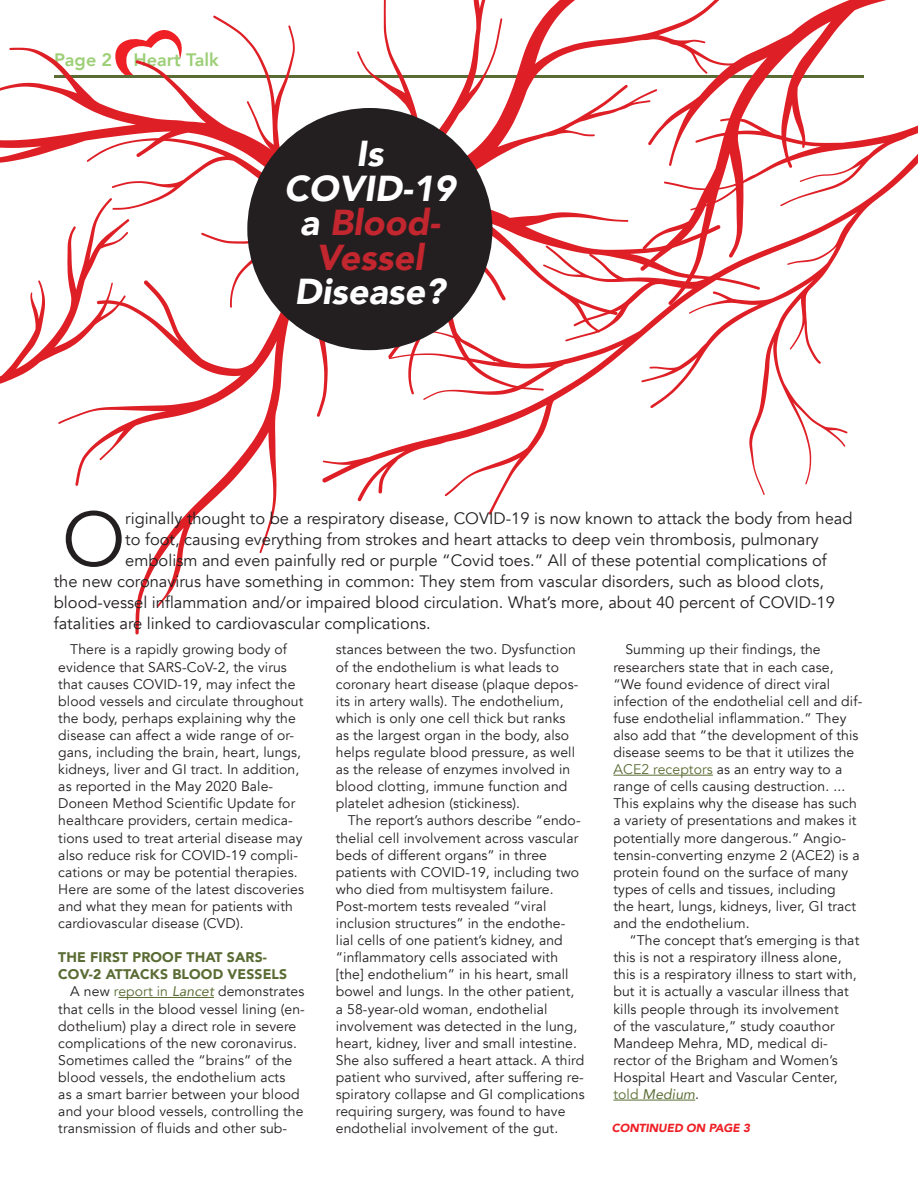
<style>
.page{position:relative;width:918px;height:1188px;background:#fff}
.page>*{position:absolute;margin:0;border:0;box-sizing:border-box;transform-origin:0 0}
.t1{font:75.75px "Avenir";color:#231f20}
.t2{font:italic 900 36px/34.5px "Avenir";color:#fff;text-align:center}
.t3{font:800 18px "Avenir";color:#9dcf77}
.t4{font:16.5px "Avenir";color:#231f20}
.t5{font:13.95px/17.1px "Avenir";letter-spacing:.01em;color:#231f20}
.t6{font:900 13.95px/17.1px "Avenir";letter-spacing:.01em;color:#5a6c34}
.t7{font:italic 900 11.7px "Avenir";letter-spacing:-.01em;color:#ee2026}
.s1{color:#c2262e}
.s2{color:#5a6c34}
.s3{font-style:italic;color:#5a6c34}
</style>
<div class="page">
<hr style="left:118px;top:997px;width:96px;height:1px;background:#5a6c34">
<hr style="left:613px;top:775px;width:100px;height:1px;background:#5a6c34">
<hr style="left:613px;top:1100px;width:82px;height:1px;background:#5a6c34">
<svg style="left:0;top:47px;width:58px;height:116px"></svg>
<svg style="left:760px;top:0;width:158px;height:495px"></svg>
<svg style="left:58px;top:0;width:702px;height:635px"></svg>
<div style="left:247px;top:108px;width:245px;height:242px;background:#231f20;border-radius:50%"></div>
<svg style="left:0;top:198px;width:129px;height:197px"></svg>
<p class="t3" style="left:54px;top:45px;width:166px">Page 2 Heart Talk</p>
<p class="t2" style="left:284px;top:136px;width:173px">Is<br>COVID-19 a <span class="s1">Blood-<br>Vessel<br></span>Disease?</p>
<p class="t1" style="left:62px;top:494px;width:65px">O</p>
<p class="t4" style="left:125px;top:508px;width:729px">riginally thought to be a respiratory disease, COVID-19 is now known to attack the body from head</p>
<p class="t4" style="left:125px;top:529px;width:695px">to foot, causing everything from strokes and heart attacks to deep vein thrombosis, pulmonary</p>
<p class="t4" style="left:125px;top:550px;width:703px">embolism and even painfully red or purple “Covid toes.” All of these potential complications of</p>
<p class="t4" style="left:54px;top:571px;width:772px">the new coronavirus have something in common: They stem from vascular disorders, such as blood clots,</p>
<p class="t4" style="left:54px;top:592px;width:783px">blood-vessel inflammation and/or impaired blood circulation. What’s more, about 40 percent of COVID-19</p>
<p class="t4" style="left:54px;top:613px;width:378px">fatalities are linked to cardiovascular complications.</p>
<p class="t5" style="left:58px;top:641px;width:247px;text-indent:12px">There is a rapidly growing body of evidence that SARS-CoV-2, the virus that causes COVID-19, may infect the blood vessels and circulate throughout the body, perhaps explaining why the disease can affect a wide range of or&shy;gans, including the brain, heart, lungs, kidneys, liver and GI tract. In addition, as reported in the May 2020 Bale-Doneen Method Scientific Update for healthcare providers, certain medica&shy;tions used to treat arterial disease may also reduce risk for COVID-19 compli&shy;cations or may be potential therapies.<br>Here are some of the latest discoveries and what they mean for patients with cardiovascular disease (CVD).</p>
<p class="t6" style="left:58px;top:948px;width:230px">THE FIRST PROOF THAT SARS-<br>COV-2 ATTACKS BLOOD VESSELS</p>
<p class="t5" style="left:58px;top:983px;width:248px;text-indent:12px">A new <span class="s2">report in</span> <span class="s3">Lancet</span> demonstrates that cells in the blood vessel lining (en&shy;dothelium) play a direct role in severe complications of the new coronavirus.<br>Sometimes called the “brains” of the blood vessels, the endothelium acts<br>as a smart barrier between your blood and your blood vessels, controlling the transmission of fluids and other sub-</p>
<p class="t5" style="left:336px;top:641px;width:244px">stances between the two. Dysfunction of the endothelium is what leads to coronary heart disease (plaque depos&shy;its in artery walls). The endothelium, which is only one cell thick but ranks as the largest organ in the body, also helps regulate blood pressure, as well as the release of enzymes involved in blood clotting, immune function and platelet adhesion (stickiness).</p>
<p class="t5" style="left:336px;top:812px;width:250px;text-indent:12px">The report’s authors describe “endo&shy;thelial cell involvement across vascular beds of different organs” in three patients with COVID-19, including two who died from multisystem failure.<br>Post-mortem tests revealed “viral inclusion structures” in the endothe&shy;lial cells of one patient’s kidney, and “inflammatory cells associated with [the] endothelium” in his heart, small bowel and lungs. In the other patient, a 58-year-old woman, endothelial involvement was detected in the lung, heart, kidney, liver and small intestine.<br>She also suffered a heart attack. A third patient who survived, after suffering re&shy;spiratory collapse and GI complications requiring surgery, was found to have endothelial involvement of the gut.</p>
<p class="t5" style="left:613px;top:641px;width:250px;text-indent:12px">Summing up their findings, the researchers state that in each case, “We found evidence of direct viral infection of the endothelial cell and dif&shy;fuse endothelial inflammation.” They also add that “the development of this disease seems to be that it utilizes the <span class="s2">ACE2 receptors</span> as an entry way to a range of cells causing destruction. ...<br>This explains why the disease has such a variety of presentations and makes it potentially more dangerous.” Angio&shy;tensin-converting enzyme 2 (ACE2) is a protein found on the surface of many types of cells and tissues, including<br>the heart, lungs, kidneys, liver, GI tract and the endothelium.</p>
<p class="t5" style="left:613px;top:932px;width:247px;text-indent:16px">“The concept that’s emerging is that this is not a respiratory illness alone, this is a respiratory illness to start with, but it is actually a vascular illness that kills people through its involvement<br>of the vasculature,” study coauthor Mandeep Mehra, MD, medical di&shy;rector of the Brigham and Women’s Hospital Heart and Vascular Center, <span class="s2">told</span> <span class="s3">Medium</span>.</p>
<p class="t7" style="left:612px;top:1118px;width:140px">CONTINUED ON PAGE 3</p>
</div>
